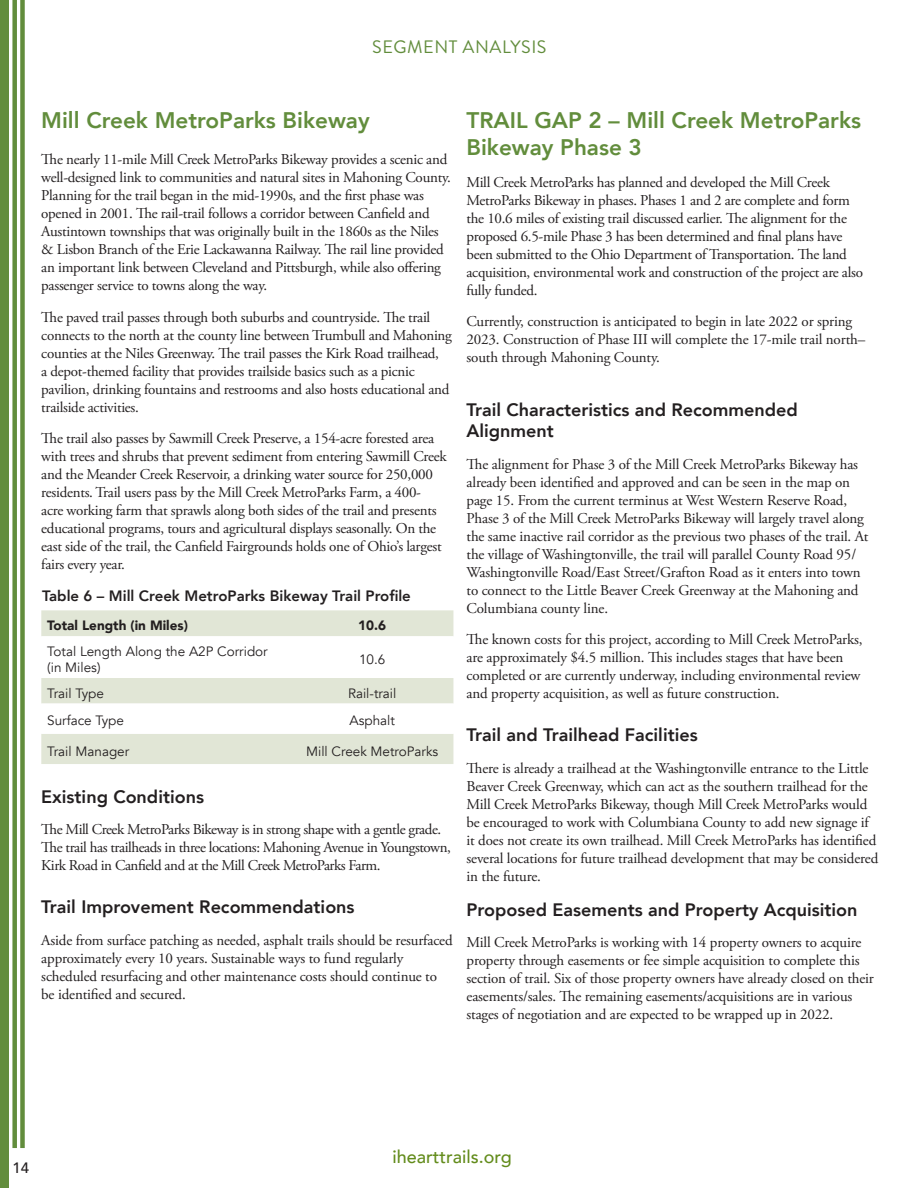
<style>
.page{position:relative;width:918px;height:1188px;background:#fff}
.page>*{position:absolute;margin:0;border:0;box-sizing:border-box;transform-origin:0 0}
.t1{font:800 22.5px/27px "Avenir";color:#628d3c}
.Body_Copy{font:800 18px/21.6px "Avenir";color:#231f20}
.t2{font:500 18px "Avenir";color:#638c1c}
.Chapter_Reminder__He{font:18px "Brandon Grotesque";letter-spacing:.03em;color:#628d3c}
.Body_Copy-2{font:15px/18px "Adobe Garamond Pro";letter-spacing:-.02em;color:#231f20}
.Figure_Name{font:800 15px "Avenir";color:#231f20}
.Table_Standard{font:500 15px "Avenir";color:#231f20}
.t3{font:13.5px/16.2px "Avenir";color:#231f20}
.t4{font:900 13.5px "Avenir";color:#231f20}
</style>
<div class="page">
<div style="left:12px;top:0;width:5px;height:1148px;background:#628d3c"></div>
<div style="left:0;top:0;width:9px;height:1188px;background:#628d3c"></div>
<div style="left:20px;top:0;width:5px;height:1148px;background:#628d3c"></div>
<div style="left:41px;top:610px;width:412px;height:154px;background:#e1e6d6"></div>
<svg style="left:41px;top:636px;width:412px;height:98px"></svg>
<p class="Chapter_Reminder__He" style="left:372px;top:35px;width:176px">SEGMENT ANALYSIS</p>
<h2 class="t1" style="left:41px;top:107px;width:330px">Mill Creek MetroParks Bikeway</h2>
<h2 class="Body_Copy-2" style="left:41px;top:151px;width:411px">The nearly 11-mile Mill Creek MetroParks Bikeway provides a scenic and well-designed link to communities and natural sites in Mahoning County.<br>Planning for the trail began in the mid-1990s, and the first phase was opened in 2001. The rail-trail follows a corridor between Canfield and Austintown townships that was originally built in the 1860s as the Niles &amp; Lisbon Branch of the Erie Lackawanna Railway. The rail line provided an important link between Cleveland and Pittsburgh, while also offering passenger service to towns along the way.</h2>
<p class="Body_Copy-2" style="left:41px;top:309px;width:412px">The paved trail passes through both suburbs and countryside. The trail connects to the north at the county line between Trumbull and Mahoning counties at the Niles Greenway. The trail passes the Kirk Road trailhead,<br>a depot-themed facility that provides trailside basics such as a picnic pavilion, drinking fountains and restrooms and also hosts educational and trailside activities.</p>
<p class="Body_Copy-2" style="left:41px;top:430px;width:407px">The trail also passes by Sawmill Creek Preserve, a 154-acre forested area with trees and shrubs that prevent sediment from entering Sawmill Creek and the Meander Creek Reservoir, a drinking water source for 250,000 residents. Trail users pass by the Mill Creek MetroParks Farm, a 400- acre working farm that sprawls along both sides of the trail and presents educational programs, tours and agricultural displays seasonally. On the east side of the trail, the Canfield Fairgrounds holds one of Ohio’s largest fairs every year.</p>
<p class="Figure_Name" style="left:42px;top:584px;width:370px">Table 6 – Mill Creek MetroParks Bikeway Trail Profile</p>
<p class="t4" style="left:47px;top:614px;width:142px">Total Length (in Miles)</p>
<p class="t4" style="left:358px;top:614px;width:29px">10.6</p>
<p class="t3" style="left:47px;top:643px;width:222px">Total Length Along the A2P Corridor (in Miles)</p>
<p class="t3" style="left:359px;top:651px;width:28px">10.6</p>
<p class="t3" style="left:47px;top:685px;width:58px">Trail Type</p>
<p class="t3" style="left:348px;top:685px;width:50px">Rail-trail</p>
<p class="t3" style="left:47px;top:713px;width:78px">Surface Type</p>
<p class="t3" style="left:350px;top:713px;width:47px">Asphalt</p>
<p class="t3" style="left:47px;top:743px;width:83px">Trail Manager</p>
<p class="t3" style="left:306px;top:743px;width:134px">Mill Creek MetroParks</p>
<h3 class="Body_Copy" style="left:41px;top:786px;width:164px">Existing Conditions</h3>
<p class="Body_Copy-2" style="left:41px;top:821px;width:411px">The Mill Creek MetroParks Bikeway is in strong shape with a gentle grade.<br>The trail has trailheads in three locations: Mahoning Avenue in Youngstown,<br>Kirk Road in Canfield and at the Mill Creek MetroParks Farm.</p>
<h3 class="Body_Copy" style="left:41px;top:896px;width:315px">Trail Improvement Recommendations</h3>
<p class="Body_Copy-2" style="left:41px;top:932px;width:413px">Aside from surface patching as needed, asphalt trails should be resurfaced approximately every 10 years. Sustainable ways to fund regularly scheduled resurfacing and other maintenance costs should continue to be identified and secured.</p>
<h2 class="t1" style="left:467px;top:107px;width:396px">TRAIL GAP 2 – Mill Creek MetroParks<br>Bikeway Phase 3</h2>
<p class="Body_Copy-2" style="left:467px;top:174px;width:398px">Mill Creek MetroParks has planned and developed the Mill Creek MetroParks Bikeway in phases. Phases 1 and 2 are complete and form the 10.6 miles of existing trail discussed earlier. The alignment for the proposed 6.5-mile Phase 3 has been determined and final plans have been submitted to the Ohio Department of Transportation. The land acquisition, environmental work and construction of the project are also fully funded.</p>
<p class="Body_Copy-2" style="left:467px;top:313px;width:400px">Currently, construction is anticipated to begin in late 2022 or spring<br>2023. Construction of Phase III will complete the 17-mile trail north– south through Mahoning County.</p>
<h3 class="Body_Copy" style="left:467px;top:399px;width:333px">Trail Characteristics and Recommended<br>Alignment</h3>
<p class="Body_Copy-2" style="left:467px;top:455px;width:403px">The alignment for Phase 3 of the Mill Creek MetroParks Bikeway has already been identified and approved and can be seen in the map on page 15. From the current terminus at West Western Reserve Road, Phase 3 of the Mill Creek MetroParks Bikeway will largely travel along the same inactive rail corridor as the previous two phases of the trail. At the village of Washingtonville, the trail will parallel County Road 95/ Washingtonville Road/East Street/Grafton Road as it enters into town to connect to the Little Beaver Creek Greenway at the Mahoning and Columbiana county line.</p>
<p class="Body_Copy-2" style="left:467px;top:631px;width:398px">The known costs for this project, according to Mill Creek MetroParks, are approximately $4.5 million. This includes stages that have been completed or are currently underway, including environmental review and property acquisition, as well as future construction.</p>
<h3 class="Body_Copy" style="left:467px;top:724px;width:233px">Trail and Trailhead Facilities</h3>
<p class="Body_Copy-2" style="left:467px;top:760px;width:413px">There is already a trailhead at the Washingtonville entrance to the Little Beaver Creek Greenway, which can act as the southern trailhead for the Mill Creek MetroParks Bikeway, though Mill Creek MetroParks would be encouraged to work with Columbiana County to add new signage if it does not create its own trailhead. Mill Creek MetroParks has identified several locations for future trailhead development that may be considered in the future.</p>
<p class="Body_Copy" style="left:467px;top:899px;width:392px">Proposed Easements and Property Acquisition</p>
<p class="Body_Copy-2" style="left:467px;top:934px;width:409px">Mill Creek MetroParks is working with 14 property owners to acquire property through easements or fee simple acquisition to complete this section of trail. Six of those property owners have already closed on their easements/sales. The remaining easements/acquisitions are in various stages of negotiation and are expected to be wrapped up in 2022.</p>
<p class="Table_Standard" style="left:12px;top:1155px;width:18px">14</p>
<h2 class="t2" style="left:393px;top:1141px;width:121px">ihearttrails.org</h2>
</div>
